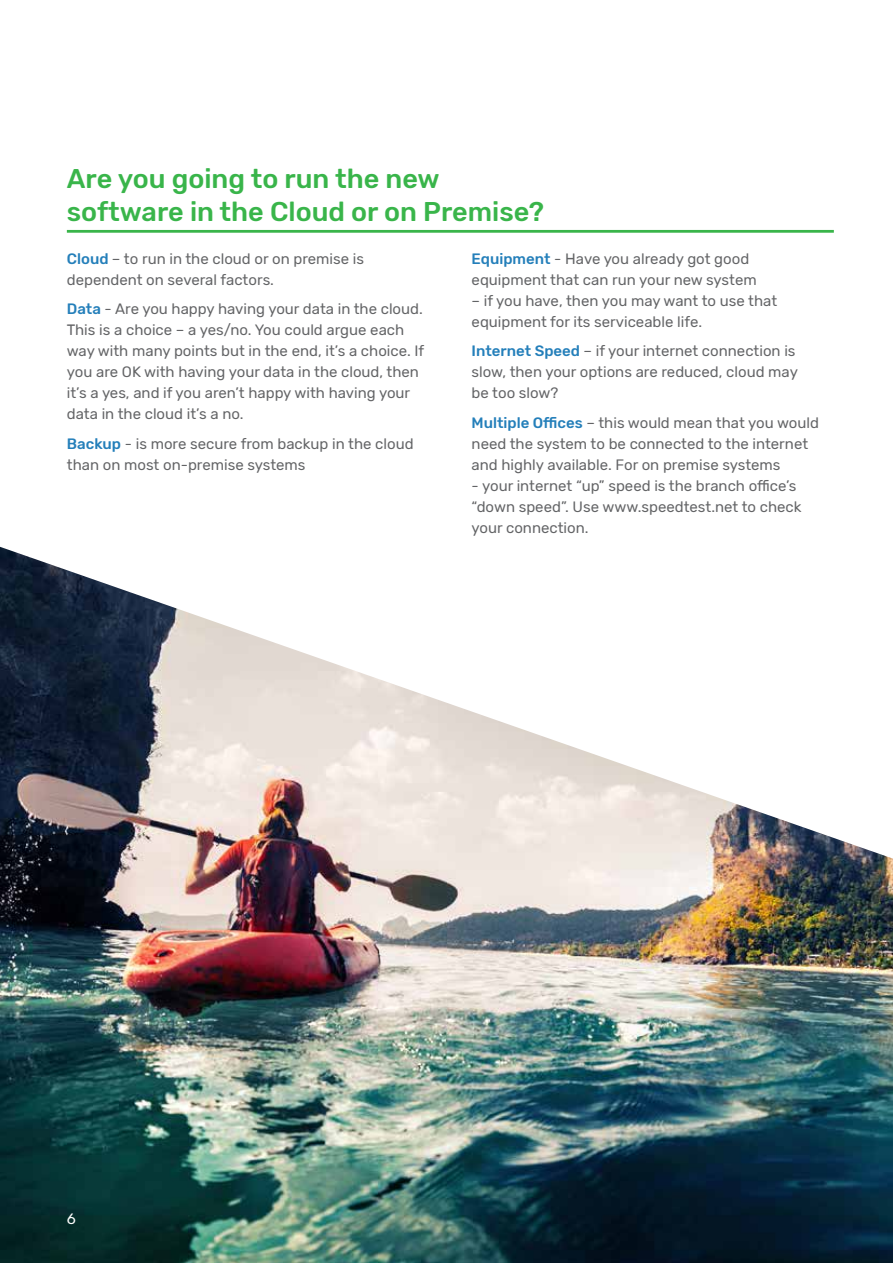
<style>
.page{position:relative;width:893px;height:1263px;background:#fff}
.page>*{position:absolute;margin:0;border:0;box-sizing:border-box;transform-origin:0 0}
.t1{font:500 27px/33px "Rubik";color:#39b54a}
.t2{font:15px/21px "Rubik";color:#636466}
.t3{font:15px "Rubik";color:#fff}
.s1{font-weight:500;color:#247fba}
</style>
<div class="page">
<img style="left:0;top:547px;width:893px;height:716px">
<hr style="left:67px;top:230px;width:767px;height:3px;background:#39b54a">
<h1 class="t1" style="left:67px;top:163px;width:479px">Are you going to run the new software in the Cloud or on Premise?</h1>
<p class="t2" style="left:67px;top:248px;width:299px"><span class="s1">Cloud</span> – to run in the cloud or on premise is dependent on several factors.</p>
<p class="t2" style="left:67px;top:299px;width:359px"><span class="s1">Data</span> - Are you happy having your data in the cloud.<br>This is a choice – a yes/no. You could argue each way with many points but in the end, it’s a choice. If you are OK with having your data in the cloud, then it’s a yes, and if you aren’t happy with having your data in the cloud it’s a no.</p>
<p class="t2" style="left:67px;top:433px;width:348px"><span class="s1">Backup</span> - is more secure from backup in the cloud than on most on-premise systems</p>
<p class="t2" style="left:472px;top:248px;width:287px"><span class="s1">Equipment</span> - Have you already got good equipment that can run your new system</p>
<p class="t2" style="left:472px;top:290px;width:307px">– if you have, then you may want to use that equipment for its serviceable life.</p>
<p class="t2" style="left:472px;top:341px;width:328px"><span class="s1">Internet Speed</span> – if your internet connection is slow, then your options are reduced, cloud may be too slow?</p>
<p class="t2" style="left:472px;top:412px;width:349px"><span class="s1">Multiple Offices</span> – this would mean that you would need the system to be connected to the internet and highly available. For on premise systems</p>
<p class="t2" style="left:472px;top:475px;width:331px">- your internet “up” speed is the branch office’s “down speed”. Use www.speedtest.net to check your connection.</p>
<p class="t3" style="left:67px;top:1210px;width:10px">6</p>
</div>
